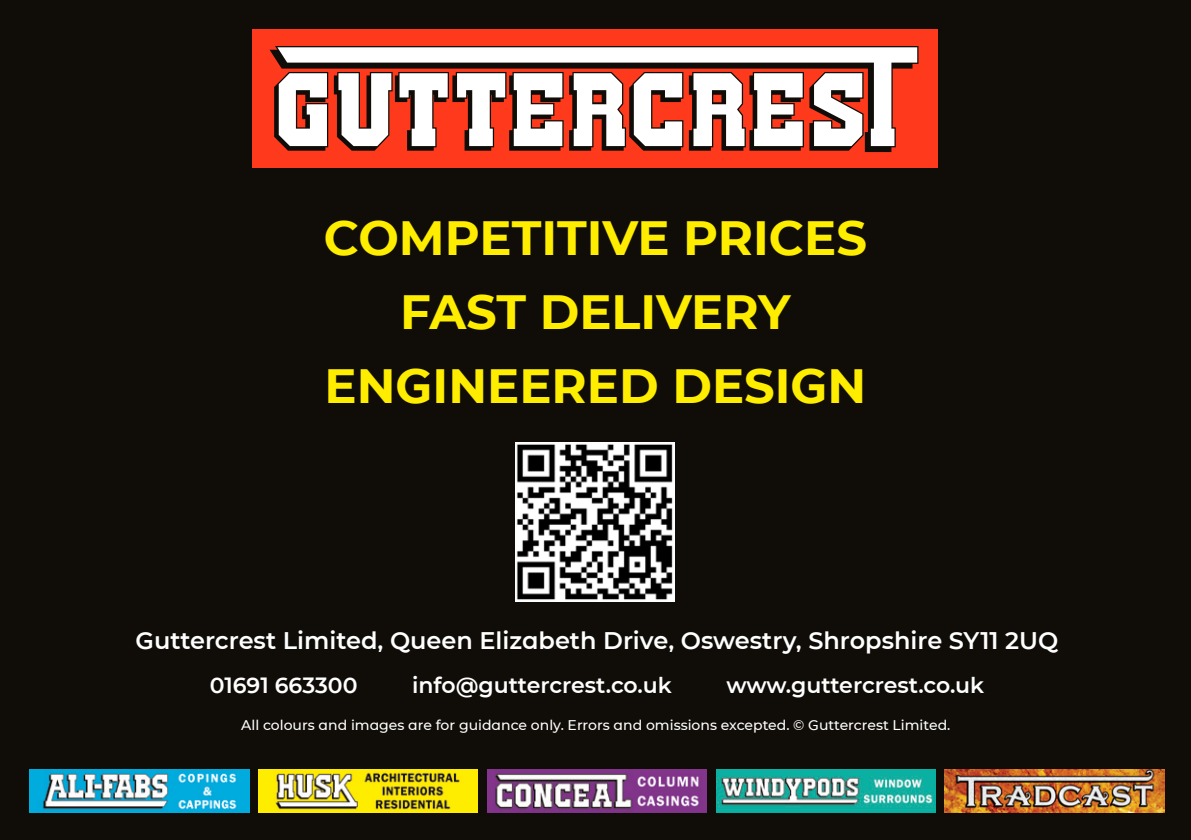
<style>
.page{position:relative;width:1191px;height:840px;background:#fff}
.page>*{position:absolute;margin:0;border:0;box-sizing:border-box;transform-origin:0 0}
.t1{font:700 48px "CMG Sans";color:#ffed00}
.t2{font:600 24px "CMG Sans";color:#fff}
.t3{font:600 22px "CMG Sans";color:#fff}
.t4{font:500 14px "CMG Sans";color:#fff}
</style>
<div class="page">
<div style="left:0;top:0;width:1191px;height:839px;background:#100d08"></div>
<div style="left:252px;top:30px;width:686px;height:138px;background:#ff3a1c"></div>
<svg style="left:269px;top:46px;width:649px;height:106px"></svg>
<svg style="left:277px;top:47px;width:640px;height:99px"></svg>
<svg style="left:274px;top:72px;width:54px;height:79px;background:#c6afaa"></svg>
<svg style="left:689px;top:72px;width:174px;height:79px;background:#c7a29b"></svg>
<svg style="left:569px;top:72px;width:114px;height:79px"></svg>
<svg style="left:334px;top:72px;width:229px;height:79px"></svg>
<img style="left:515px;top:442px;width:160px;height:159px">
<img style="left:30px;top:769px;width:219px;height:42px">
<img style="left:259px;top:769px;width:219px;height:42px">
<img style="left:487px;top:769px;width:219px;height:42px">
<img style="left:716px;top:769px;width:219px;height:42px">
<img style="left:945px;top:769px;width:219px;height:42px">
<p class="t1" style="left:324px;top:203px;width:544px">COMPETITIVE PRICES</p>
<p class="t1" style="left:400px;top:277px;width:392px">FAST DELIVERY</p>
<p class="t1" style="left:324px;top:351px;width:543px">ENGINEERED DESIGN</p>
<p class="t2" style="left:136px;top:623px;width:924px">Guttercrest Limited‚ Queen Elizabeth Drive‚ Oswestry‚ Shropshire SY11 2UQ</p>
<p class="t3" style="left:210px;top:669px;width:149px">01691 663300</p>
<p class="t3" style="left:412px;top:669px;width:261px">info@guttercrest.co.uk</p>
<p class="t3" style="left:726px;top:669px;width:259px">www.guttercrest.co.uk</p>
<p class="t4" style="left:241px;top:714px;width:710px">All colours and images are for guidance only. Errors and omissions excepted. © Guttercrest Limited.</p>
</div>
